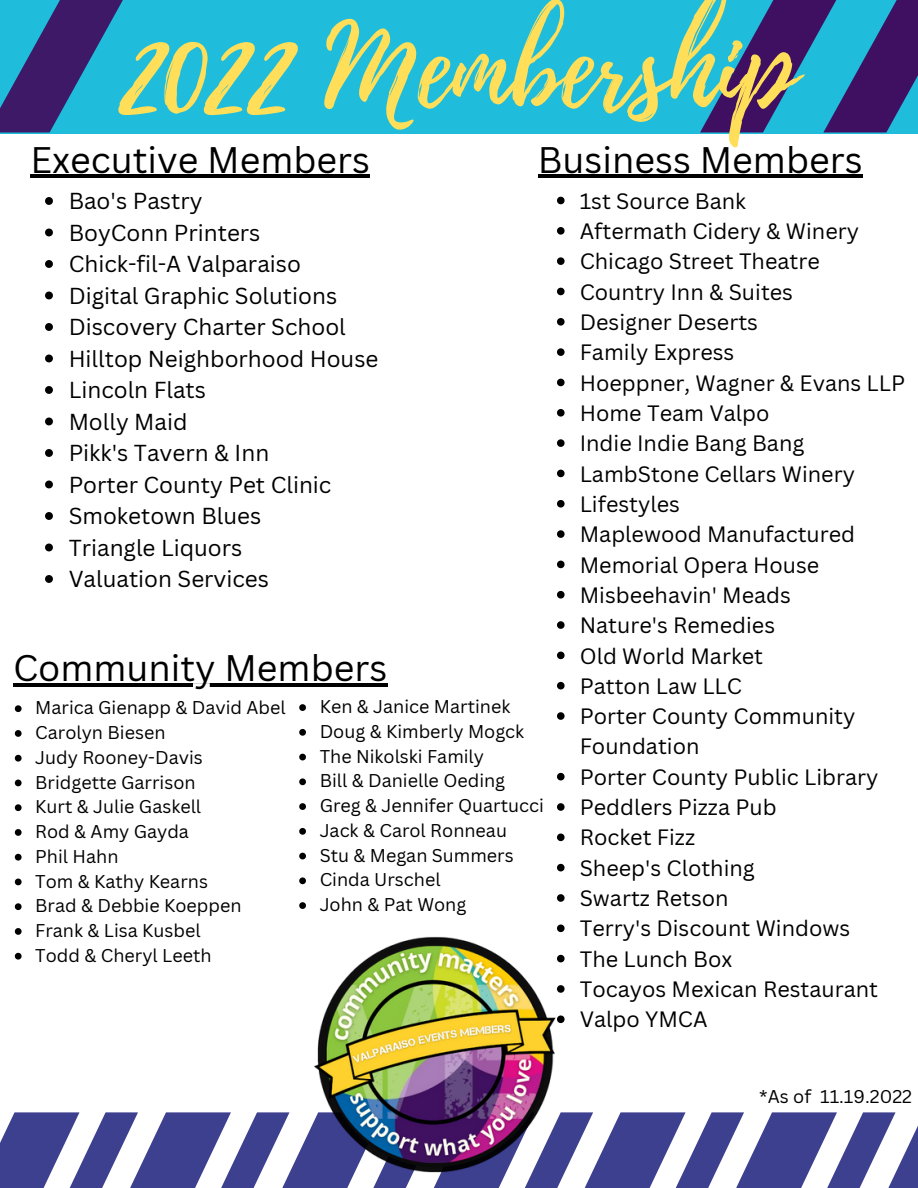
<style>
.page{position:relative;width:918px;height:1188px;background:#fff}
.page>*{position:absolute;margin:0;border:0;box-sizing:border-box;transform-origin:0 0}
.t1{font:112.2px "Playlist Script";color:#ffde59}
.t2{font:36px "Canva Sans";color:#000}
.t3{font:22.5px/31.5px "Canva Sans";color:#000}
.t4{font:21.6px/30.3px "Canva Sans";color:#000}
.t5{font:18px/24.8px "Canva Sans";color:#000}
</style>
<div class="page">
<div style="left:0;top:0;width:918px;height:133px;background:#1fbddb"></div>
<svg style="left:0;top:0;width:123px;height:132px"></svg>
<svg style="left:700px;top:0;width:218px;height:132px"></svg>
<svg style="left:0;top:1112px;width:559px;height:76px"></svg>
<svg style="left:559px;top:1112px;width:359px;height:76px"></svg>
<hr style="left:30px;top:175px;width:340px;height:3px;background:#000">
<hr style="left:538px;top:175px;width:325px;height:3px;background:#000">
<svg style="left:557px;top:197px;width:8px;height:7px"></svg>
<svg style="left:557px;top:227px;width:8px;height:8px"></svg>
<svg style="left:557px;top:257px;width:8px;height:8px"></svg>
<svg style="left:557px;top:288px;width:8px;height:7px"></svg>
<svg style="left:557px;top:318px;width:8px;height:8px"></svg>
<svg style="left:557px;top:348px;width:8px;height:8px"></svg>
<svg style="left:557px;top:379px;width:8px;height:7px"></svg>
<svg style="left:557px;top:409px;width:8px;height:8px"></svg>
<svg style="left:557px;top:439px;width:8px;height:8px"></svg>
<svg style="left:557px;top:470px;width:8px;height:7px"></svg>
<svg style="left:557px;top:500px;width:8px;height:8px"></svg>
<svg style="left:557px;top:530px;width:8px;height:8px"></svg>
<svg style="left:557px;top:561px;width:8px;height:7px"></svg>
<svg style="left:557px;top:591px;width:8px;height:8px"></svg>
<svg style="left:557px;top:621px;width:8px;height:8px"></svg>
<svg style="left:557px;top:652px;width:8px;height:7px"></svg>
<svg style="left:557px;top:682px;width:8px;height:7px"></svg>
<svg style="left:557px;top:712px;width:8px;height:8px"></svg>
<svg style="left:557px;top:773px;width:8px;height:7px"></svg>
<svg style="left:557px;top:803px;width:8px;height:8px"></svg>
<svg style="left:557px;top:834px;width:8px;height:7px"></svg>
<svg style="left:557px;top:864px;width:8px;height:7px"></svg>
<svg style="left:557px;top:894px;width:8px;height:8px"></svg>
<svg style="left:557px;top:925px;width:8px;height:7px"></svg>
<svg style="left:559px;top:955px;width:6px;height:7px"></svg>
<svg style="left:559px;top:985px;width:6px;height:8px"></svg>
<svg style="left:559px;top:1015px;width:6px;height:8px"></svg>
<svg style="left:45px;top:197px;width:8px;height:8px"></svg>
<svg style="left:45px;top:229px;width:8px;height:7px"></svg>
<svg style="left:45px;top:260px;width:8px;height:8px"></svg>
<svg style="left:45px;top:292px;width:8px;height:7px"></svg>
<svg style="left:45px;top:323px;width:8px;height:8px"></svg>
<svg style="left:45px;top:355px;width:8px;height:7px"></svg>
<svg style="left:45px;top:386px;width:8px;height:8px"></svg>
<svg style="left:45px;top:418px;width:8px;height:7px"></svg>
<svg style="left:45px;top:449px;width:8px;height:8px"></svg>
<svg style="left:45px;top:481px;width:8px;height:7px"></svg>
<svg style="left:45px;top:512px;width:8px;height:8px"></svg>
<svg style="left:45px;top:544px;width:8px;height:7px"></svg>
<svg style="left:45px;top:575px;width:8px;height:8px"></svg>
<hr style="left:13px;top:684px;width:375px;height:3px;background:#000">
<svg style="left:15px;top:705px;width:7px;height:7px"></svg>
<svg style="left:15px;top:730px;width:7px;height:7px"></svg>
<svg style="left:15px;top:755px;width:7px;height:7px"></svg>
<svg style="left:15px;top:780px;width:7px;height:6px"></svg>
<svg style="left:15px;top:804px;width:7px;height:7px"></svg>
<svg style="left:15px;top:829px;width:7px;height:7px"></svg>
<svg style="left:15px;top:854px;width:7px;height:7px"></svg>
<svg style="left:15px;top:879px;width:7px;height:6px"></svg>
<svg style="left:15px;top:903px;width:7px;height:7px"></svg>
<svg style="left:15px;top:928px;width:7px;height:7px"></svg>
<svg style="left:15px;top:953px;width:7px;height:7px"></svg>
<svg style="left:299px;top:704px;width:7px;height:7px"></svg>
<svg style="left:299px;top:729px;width:7px;height:7px"></svg>
<svg style="left:299px;top:754px;width:7px;height:6px"></svg>
<svg style="left:299px;top:778px;width:7px;height:7px"></svg>
<svg style="left:299px;top:803px;width:7px;height:7px"></svg>
<svg style="left:299px;top:828px;width:7px;height:7px"></svg>
<svg style="left:299px;top:853px;width:7px;height:6px"></svg>
<svg style="left:299px;top:877px;width:7px;height:7px"></svg>
<svg style="left:299px;top:902px;width:7px;height:7px"></svg>
<img style="left:315px;top:936px;width:244px;height:241px">
<h1 class="t1" style="left:121px;top:-12px;width:677px">2022 Membership</h1>
<h2 class="t2" style="left:30px;top:134px;width:341px">Executive Members</h2>
<h2 class="t2" style="left:538px;top:134px;width:326px">Business Members</h2>
<p class="t4" style="left:580px;top:185px;width:327px">1st Source Bank<br>Aftermath Cidery &amp; Winery<br>Chicago Street Theatre<br>Country Inn &amp; Suites<br>Designer Deserts<br>Family Express<br>Hoeppner, Wagner &amp; Evans LLP<br>Home Team Valpo<br>Indie Indie Bang Bang<br>LambStone Cellars Winery<br>Lifestyles<br>Maplewood Manufactured<br>Memorial Opera House<br>Misbeehavin' Meads<br>Nature's Remedies<br>Old World Market<br>Patton Law LLC<br>Porter County Community<br>Foundation<br>Porter County Public Library<br>Peddlers Pizza Pub<br>Rocket Fizz<br>Sheep's Clothing<br>Swartz Retson<br>Terry's Discount Windows<br>The Lunch Box<br>Tocayos Mexican Restaurant<br>Valpo YMCA</p>
<p class="t3" style="left:69px;top:185px;width:311px">Bao's Pastry<br>BoyConn Printers<br>Chick-fil-A Valparaiso<br>Digital Graphic Solutions<br>Discovery Charter School<br>Hilltop Neighborhood House<br>Lincoln Flats<br>Molly Maid<br>Pikk's Tavern &amp; Inn<br>Porter County Pet Clinic<br>Smoketown Blues<br>Triangle Liquors<br>Valuation Services</p>
<h2 class="t2" style="left:13px;top:643px;width:376px">Community Members</h2>
<p class="t5" style="left:35px;top:695px;width:252px">Marica Gienapp &amp; David Abel<br>Carolyn Biesen<br>Judy Rooney-Davis<br>Bridgette Garrison<br>Kurt &amp; Julie Gaskell<br>Rod &amp; Amy Gayda<br>Phil Hahn<br>Tom &amp; Kathy Kearns<br>Brad &amp; Debbie Koeppen<br>Frank &amp; Lisa Kusbel<br>Todd &amp; Cheryl Leeth</p>
<p class="t5" style="left:320px;top:694px;width:226px">Ken &amp; Janice Martinek<br>Doug &amp; Kimberly Mogck<br>The Nikolski Family<br>Bill &amp; Danielle Oeding<br>Greg &amp; Jennifer Quartucci<br>Jack &amp; Carol Ronneau<br>Stu &amp; Megan Summers<br>Cinda Urschel<br>John &amp; Pat Wong</p>
<p class="t5" style="left:759px;top:1084px;width:154px">*As of 11.19.2022</p>
</div>
